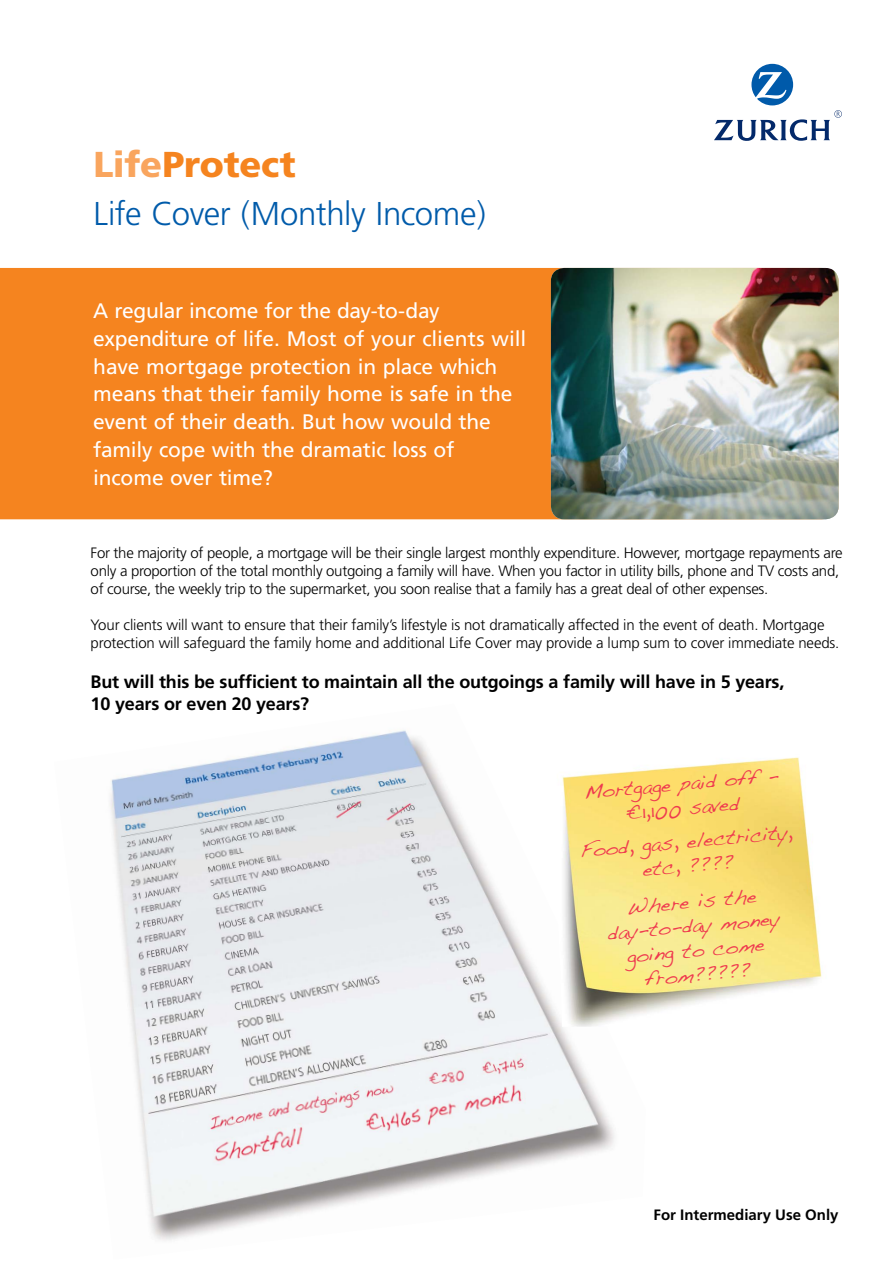
<style>
.page{position:relative;width:893px;height:1263px;background:#fff}
.page>*{position:absolute;margin:0;border:0;box-sizing:border-box;transform-origin:0 0}
.t1{font:900 36px "Frutiger";letter-spacing:-.005em;color:#f5841f}
.t2{font:300 33px "Frutiger";letter-spacing:-.015em;color:#005baa}
.t3{font:21px/27.8px "Frutiger";letter-spacing:-.01em;color:#fff}
.t4{font:20.25px/24.3px "Handwriting Dakota";color:#ef3a4f;text-align:center}
.t5{font:700 18px/21.6px "Frutiger";letter-spacing:-.01em;color:#000}
.t6{font:300 15px/18px "Frutiger";letter-spacing:-.02em;color:#000}
.t7{font:700 15px "Frutiger";color:#000}
.s1{color:#f9a55e}
</style>
<div class="page">
<svg style="left:714px;top:64px;width:128px;height:77px"></svg>
<div style="left:0;top:268px;width:551px;height:251px;background:#f5841f"></div>
<img style="left:551px;top:268px;width:288px;height:251px">
<img style="left:109px;top:730px;width:506px;height:511px">
<img style="left:552px;top:753px;width:270px;height:274px">
<h1 class="t1" style="left:94px;top:143px;width:204px"><span class="s1">Life</span>Protect</h1>
<h2 class="t2" style="left:94px;top:195px;width:394px">Life Cover (Monthly Income)</h2>
<p class="t3" style="left:93px;top:297px;width:434px">A regular income for the day-to-day expenditure of life. Most of your clients will have mortgage protection in place which means that their family home is safe in the event of their death. But how would the family cope with the dramatic loss of income over time?</p>
<p class="t6" style="left:91px;top:544px;width:753px">For the majority of people, a mortgage will be their single largest monthly expenditure. However, mortgage repayments are only a proportion of the total monthly outgoing a family will have. When you factor in utility bills, phone and TV costs and, of course, the weekly trip to the supermarket, you soon realise that a family has a great deal of other expenses.</p>
<p class="t6" style="left:91px;top:616px;width:750px">Your clients will want to ensure that their family’s lifestyle is not dramatically affected in the event of death. Mortgage protection will safeguard the family home and additional Life Cover may provide a lump sum to cover immediate needs.</p>
<p class="t5" style="left:91px;top:671px;width:695px">But will this be sufficient to maintain all the outgoings a family will have in 5 years,<br>10 years or even 20 years?</p>
<h3 class="t4" style="left:583px;top:780px;width:197px;rotate:-5deg">Mortgage paid off - €1,100 saved</h3>
<h3 class="t4" style="left:579px;top:838px;width:214px;rotate:-5deg">Food, gas, electricity, etc, ????</h3>
<h3 class="t4" style="left:604px;top:896px;width:174px;rotate:-5deg">Where is the day-to-day money going to come from?????</h3>
<p class="t7" style="left:654px;top:1206px;width:187px">For Intermediary Use Only</p>
</div>
